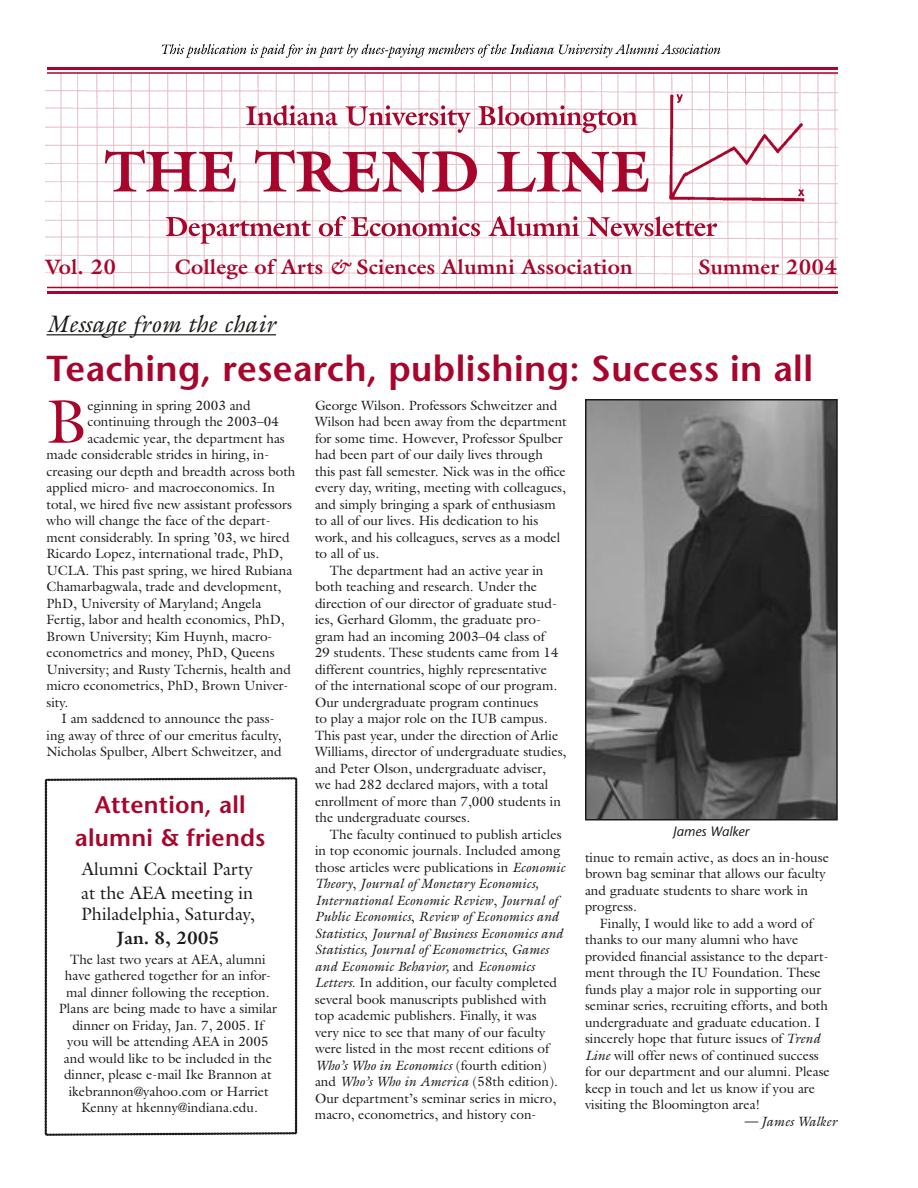
<style>
.page{position:relative;width:918px;height:1188px;background:#fff}
.page>*{position:absolute;margin:0;border:0;box-sizing:border-box;transform-origin:0 0}
.t1{font:62.1px "Galliard";color:#a8052c}
.t2{font:600 36px "Stone Sans";letter-spacing:.01em;color:#a8052c}
.t3{font:600 24px/33px "Stone Sans";letter-spacing:.01em;color:#a8052c;text-align:center}
.t4{font:italic 24px "Galliard";letter-spacing:.01em;color:#1a1a18}
.t5{font:700 21px "Galliard";letter-spacing:.01em;color:#a8052c}
.t6{font:18px/24px "Galliard";color:#1a1a18}
.t7{font:700 18px "Galliard";color:#1a1a18}
.t8{font:13.5px/16.5px "Galliard";color:#1a1a18}
.t9{font:italic 13.5px "Galliard";color:#1a1a18}
.t10{font:italic 13.5px "Stone Sans";color:#1a1a18}
.s1{font-style:italic}
.s2{font-style:normal}
</style>
<div class="page">
<svg style="left:45px;top:778px;width:252px;height:358px"></svg>
<hr style="left:46px;top:334px;width:230px;height:1px;background:#1a1a18">
<img style="left:45px;top:74px;width:792px;height:213px">
<img style="left:667px;top:91px;width:141px;height:111px">
<hr style="left:47px;top:67px;width:790px;height:3px;background:#a8052c">
<hr style="left:47px;top:72px;width:790px;height:2px;background:#a8052c">
<hr style="left:47px;top:287px;width:790px;height:1px;background:#a8052c">
<hr style="left:47px;top:291px;width:790px;height:3px;background:#a8052c">
<svg style="left:166px;top:217px;width:145px;height:27px"></svg>
<svg style="left:319px;top:216px;width:161px;height:20px"></svg>
<svg style="left:489px;top:216px;width:90px;height:20px"></svg>
<svg style="left:587px;top:216px;width:130px;height:21px"></svg>
<svg style="left:105px;top:150px;width:131px;height:42px"></svg>
<svg style="left:255px;top:150px;width:222px;height:43px"></svg>
<svg style="left:497px;top:152px;width:151px;height:41px"></svg>
<svg style="left:246px;top:105px;width:92px;height:21px"></svg>
<svg style="left:345px;top:105px;width:126px;height:28px"></svg>
<svg style="left:478px;top:105px;width:160px;height:28px"></svg>
<svg style="left:162px;top:44px;width:559px;height:14px"></svg>
<img style="left:588px;top:402px;width:247px;height:415px">
<div style="left:585px;top:399px;width:253px;height:421px;border:2px solid #1a1a18"></div>
<h3 class="t5" style="left:45px;top:254px;width:73px">Vol. 20</h3>
<h3 class="t5" style="left:175px;top:254px;width:459px">College of Arts <span class="s1">&amp;</span> Sciences Alumni Association</h3>
<h3 class="t5" style="left:698px;top:254px;width:141px">Summer 2004</h3>
<h3 class="t4" style="left:46px;top:309px;width:231px">Message from the chair</h3>
<h2 class="t2" style="left:47px;top:347px;width:768px">Teaching, research, publishing: Success in all</h2>
<p class="t8" style="left:315px;top:397px;width:244px">George Wilson. Professors Schweitzer and</p>
<p class="t8" style="left:315px;top:413px;width:253px">Wilson had been away from the department</p>
<p class="t8" style="left:315px;top:430px;width:249px">for some time. However, Professor Spulber</p>
<p class="t8" style="left:315px;top:446px;width:229px">had been part of our daily lives through</p>
<p class="t8" style="left:315px;top:463px;width:252px">this past fall semester. Nick was in the office</p>
<p class="t8" style="left:315px;top:479px;width:252px">every day, writing, meeting with colleagues,</p>
<p class="t8" style="left:315px;top:496px;width:242px">and simply bringing a spark of enthusiasm</p>
<p class="t8" style="left:315px;top:512px;width:225px">to all of our lives. His dedication to his</p>
<p class="t8" style="left:315px;top:529px;width:247px">work, and his colleagues, serves as a model</p>
<p class="t8" style="left:315px;top:545px;width:66px">to all of us.</p>
<p class="t8" style="left:330px;top:562px;width:215px">The department had an active year in</p>
<p class="t8" style="left:315px;top:578px;width:224px">both teaching and research. Under the</p>
<p class="t8" style="left:315px;top:595px;width:243px">direction of our director of graduate stud-</p>
<p class="t8" style="left:315px;top:611px;width:227px">ies, Gerhard Glomm, the graduate pro-</p>
<p class="t8" style="left:315px;top:628px;width:231px">gram had an incoming 2003–04 class of</p>
<p class="t8" style="left:315px;top:644px;width:245px">29 students. These students came from 14</p>
<p class="t8" style="left:315px;top:661px;width:234px">different countries, highly representative</p>
<p class="t8" style="left:315px;top:677px;width:244px">of the international scope of our program.</p>
<p class="t8" style="left:315px;top:694px;width:225px">Our undergraduate program continues</p>
<p class="t8" style="left:315px;top:710px;width:234px">to play a major role on the IUB campus.</p>
<p class="t8" style="left:315px;top:727px;width:245px">This past year, under the direction of Arlie</p>
<p class="t8" style="left:315px;top:743px;width:253px">Williams, director of undergraduate studies,</p>
<p class="t8" style="left:315px;top:760px;width:232px">and Peter Olson, undergraduate adviser,</p>
<p class="t8" style="left:315px;top:776px;width:235px">we had 282 declared majors, with a total</p>
<p class="t8" style="left:315px;top:793px;width:247px">enrollment of more than 7,000 students in</p>
<p class="t8" style="left:315px;top:809px;width:157px">the undergraduate courses.</p>
<p class="t8" style="left:330px;top:826px;width:233px">The faculty continued to publish articles</p>
<p class="t8" style="left:315px;top:842px;width:247px">in top economic journals. Included among</p>
<p class="t8" style="left:315px;top:859px;width:252px">those articles were publications in <span class="s1">Economic</span></p>
<p class="t9" style="left:315px;top:875px;width:225px">Theory<span class="s2">,</span> Journal of Monetary Economics,</p>
<p class="t9" style="left:315px;top:892px;width:245px">International Economic Review<span class="s2">,</span> Journal of</p>
<p class="t9" style="left:315px;top:908px;width:245px">Public Economics<span class="s2">,</span> Review of Economics and</p>
<p class="t9" style="left:315px;top:925px;width:250px">Statistics<span class="s2">,</span> Journal of Business Economics and</p>
<p class="t9" style="left:315px;top:941px;width:235px">Statistics, Journal of Econometrics<span class="s2">,</span> Games</p>
<p class="t9" style="left:315px;top:958px;width:221px">and Economic Behavior, <span class="s2">and</span> Economics</p>
<p class="t8" style="left:315px;top:974px;width:244px"><span class="s1">Letters</span>. In addition, our faculty completed</p>
<p class="t8" style="left:315px;top:991px;width:233px">several book manuscripts published with</p>
<p class="t8" style="left:315px;top:1007px;width:223px">top academic publishers. Finally, it was</p>
<p class="t8" style="left:315px;top:1024px;width:232px">very nice to see that many of our faculty</p>
<p class="t8" style="left:315px;top:1040px;width:236px">were listed in the most recent editions of</p>
<p class="t9" style="left:315px;top:1057px;width:233px">Who’s Who in Economics <span class="s2">(fourth edition)</span></p>
<p class="t8" style="left:315px;top:1073px;width:244px">and <span class="s1">Who’s Who in America</span> (58th edition).</p>
<p class="t8" style="left:315px;top:1090px;width:243px">Our department’s seminar series in micro,</p>
<p class="t8" style="left:315px;top:1106px;width:223px">macro, econometrics, and history con-</p>
<h1 class="t1" style="left:46px;top:383px;width:42px">B</h1>
<p class="t8" style="left:87px;top:397px;width:165px">eginning in spring 2003 and</p>
<p class="t8" style="left:87px;top:413px;width:193px">continuing through the 2003–04</p>
<p class="t8" style="left:87px;top:430px;width:199px">academic year, the department has</p>
<p class="t8" style="left:46px;top:446px;width:224px">made considerable strides in hiring, in-</p>
<p class="t8" style="left:46px;top:463px;width:250px">creasing our depth and breadth across both</p>
<p class="t8" style="left:46px;top:479px;width:230px">applied micro- and macroeconomics. In</p>
<p class="t8" style="left:46px;top:496px;width:247px">total, we hired five new assistant professors</p>
<p class="t8" style="left:46px;top:512px;width:226px">who will change the face of the depart-</p>
<p class="t8" style="left:46px;top:529px;width:245px">ment considerably. In spring ’03, we hired</p>
<p class="t8" style="left:46px;top:545px;width:238px">Ricardo Lopez, international trade, PhD,</p>
<p class="t8" style="left:46px;top:562px;width:247px">UCLA. This past spring, we hired Rubiana</p>
<p class="t8" style="left:46px;top:578px;width:236px">Chamarbagwala, trade and development,</p>
<p class="t8" style="left:46px;top:595px;width:216px">PhD, University of Maryland; Angela</p>
<p class="t8" style="left:46px;top:611px;width:240px">Fertig, labor and health economics, PhD,</p>
<p class="t8" style="left:46px;top:628px;width:227px">Brown University; Kim Huynh, macro-</p>
<p class="t8" style="left:46px;top:644px;width:230px">econometrics and money, PhD, Queens</p>
<p class="t8" style="left:46px;top:661px;width:246px">University; and Rusty Tchernis, health and</p>
<p class="t8" style="left:46px;top:677px;width:243px">micro econometrics, PhD, Brown Univer-</p>
<p class="t8" style="left:46px;top:694px;width:23px">sity.</p>
<p class="t8" style="left:61px;top:710px;width:215px">I am saddened to announce the pass-</p>
<p class="t8" style="left:46px;top:727px;width:236px">ing away of three of our emeritus faculty,</p>
<p class="t8" style="left:46px;top:743px;width:237px">Nicholas Spulber, Albert Schweitzer, and</p>
<h3 class="t3" style="left:75px;top:788px;width:192px">Attention, all alumni &amp; friends</h3>
<p class="t10" style="left:673px;top:823px;width:78px">James Walker</p>
<p class="t8" style="left:585px;top:849px;width:245px">tinue to remain active, as does an in-house brown bag seminar that allows our faculty and graduate students to share work in progress.</p>
<p class="t8" style="left:585px;top:915px;width:246px;text-indent:15px">Finally, I would like to add a word of thanks to our many alumni who have provided financial assistance to the depart&shy;ment through the IU Foundation. These funds play a major role in supporting our seminar series, recruiting efforts, and both undergraduate and graduate education. I sincerely hope that future issues of <span class="s1">Trend Line</span> will offer news of continued success for our department and our alumni. Please keep in touch and let us know if you are visiting the Bloomington area!</p>
<p class="t9" style="left:744px;top:1113px;width:95px">— James Walker</p>
<h3 class="t6" style="left:81px;top:857px;width:174px">Alumni Cocktail Party at the AEA meeting in</h3>
<h3 class="t6" style="left:81px;top:902px;width:175px">Philadelphia, Saturday,</h3>
<h3 class="t7" style="left:116px;top:926px;width:104px">Jan. 8, 2005</h3>
<p class="t8" style="left:59px;top:951px;width:220px;text-align:center">The last two years at AEA, alumni have gathered together for an infor&shy;mal dinner following the reception.<br>Plans are being made to have a similar dinner on Friday, Jan. 7, 2005. If<br>you will be attending AEA in 2005 and would like to be included in the dinner, please e-mail Ike Brannon at ikebrannon@yahoo.com or Harriet Kenny at hkenny@indiana.edu.</p>
</div>
